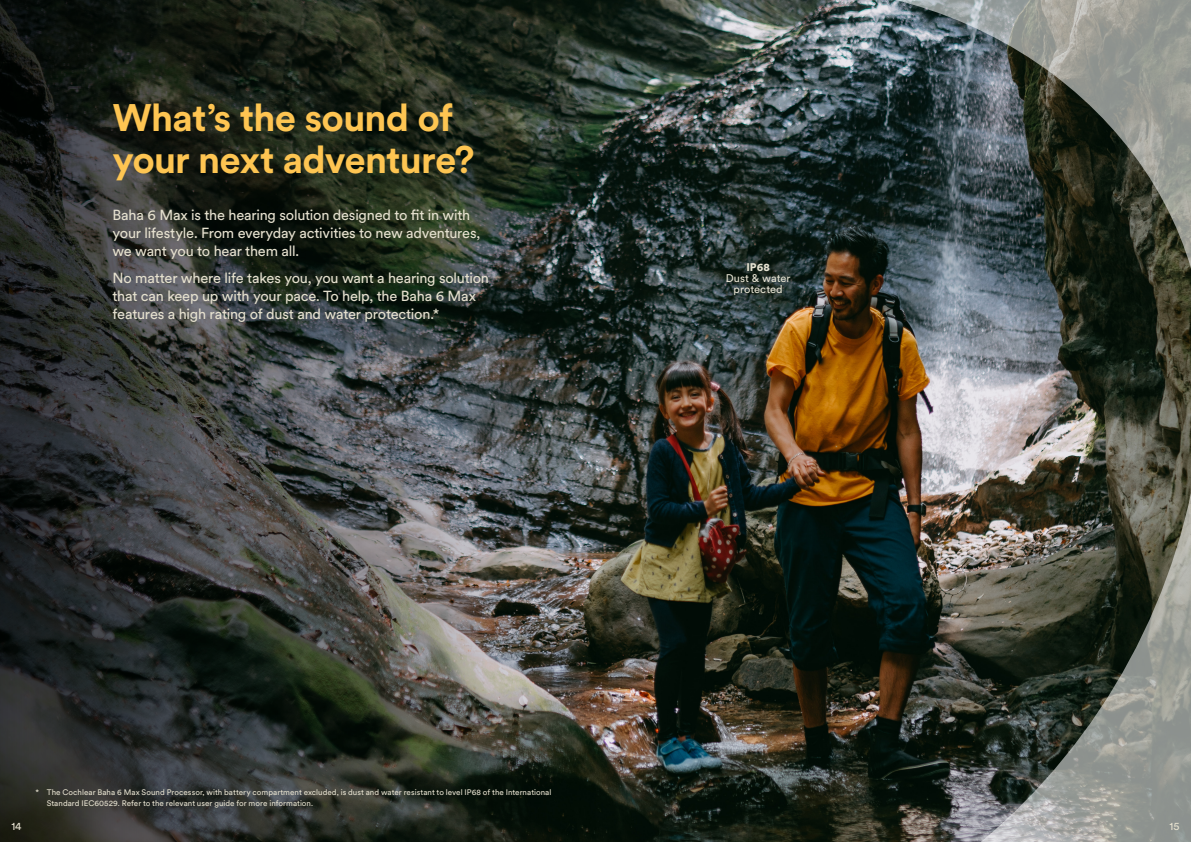
<style>
.page{position:relative;width:1191px;height:842px;background:#fff}
.page>*{position:absolute;margin:0;border:0;box-sizing:border-box;transform-origin:0 0}
.Heading_02_-_Yellow{font:700 38px/42px "Circular XX";letter-spacing:-.02em;color:#fec552}
.Intro_-_Creme{font:14.5px/18px "Circular XX";letter-spacing:-.015em;color:#e5e0ce}
.Colours_-_Creme{font:11px/11px "Circular XX";color:#e7e3d2;text-align:center}
.t1{font:11px "Circular XX";color:#e5e0ce}
.t2{font:8px/11px "Circular XX";letter-spacing:.005em;color:#e5e0ce}
.s1{font-weight:900}
</style>
<div class="page">
<img style="left:595px;top:0;width:190px;height:366px">
<svg style="left:0;top:0;width:595px;height:842px;background:#323732"></svg>
<img style="left:595px;top:366px;width:596px;height:476px">
<img style="left:785px;top:0;width:406px;height:366px">
<p class="Heading_02_-_Yellow" style="left:112px;top:95px;width:363px">What’s the sound of your next adventure?</p>
<p class="Intro_-_Creme" style="left:112px;top:206px;width:369px">Baha 6 Max is the hearing solution designed to fit in with your lifestyle. From everyday activities to new adventures, we want you to hear them all.</p>
<p class="Intro_-_Creme" style="left:112px;top:268px;width:378px">No matter where life takes you, you want a hearing solution that can keep up with your pace. To help, the Baha 6 Max features a high rating of dust and water protection.*</p>
<p class="Colours_-_Creme" style="left:726px;top:261px;width:66px"><span class="s1">IP68<br></span>Dust &amp; water protected</p>
<p class="t2" style="left:47px;top:786px;width:506px;text-indent:-11px">* The Cochlear Baha 6 Max Sound Processor, with battery compartment excluded, is dust and water resistant to level IP68 of the International<br>Standard IEC60529. Refer to the relevant user guide for more information.</p>
<p class="t1" style="left:11px;top:819px;width:12px">14</p>
<p class="t1" style="left:1169px;top:819px;width:12px">15</p>
</div>
